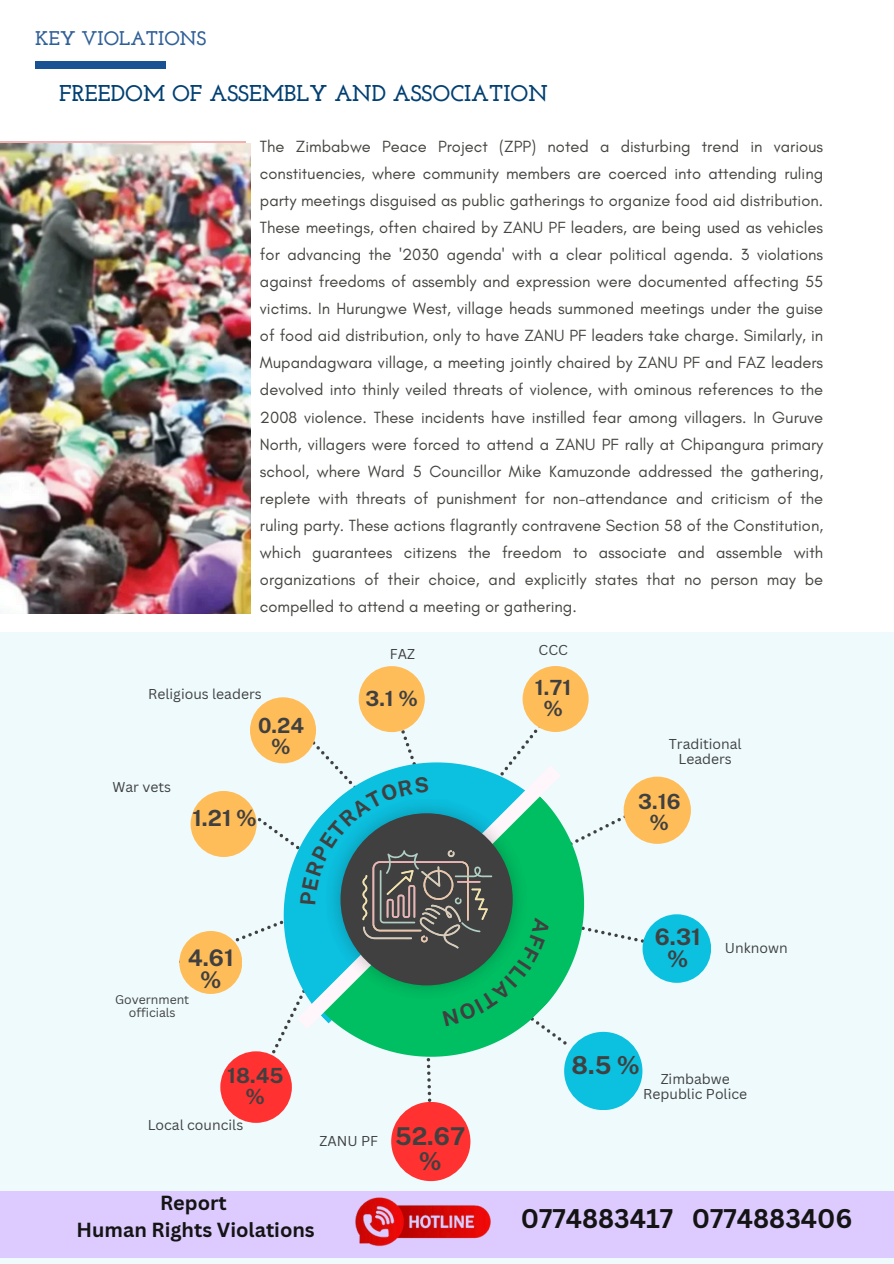
<style>
.page{position:relative;width:894px;height:1264px;background:#fff}
.page>*{position:absolute;margin:0;border:0;box-sizing:border-box;transform-origin:0 0}
.t1{font:700 26.25px "Canva Sans";color:#141414}
.t2{font:700 24.75px "Public Sans";color:#404040}
.t3{font:700 24.6px/24.6px "Public Sans";color:#404040;text-align:center}
.t4{font:700 22.95px/22.4px "Public Sans";color:#404040;text-align:center}
.t5{font:700 22.8px "Josefin Slab";color:#003f72}
.t6{font:700 22.8px/22.2px "Public Sans";color:#404040;text-align:center}
.t7{font:700 22.2px "Public Sans";color:#404040}
.t8{font:700 20.85px/20.9px "Public Sans";color:#404040;text-align:center}
.t9{font:700 19.8px/27.3px "Canva Sans";color:#141414;text-align:center}
.t10{font:700 19.65px "Josefin Slab";color:#2f5f98}
.t11{font:16.5px/27px "Glacial Indifference";color:#444440;text-align:justify}
.t12{font:13.95px/15px "Canva Sans";color:#404040;text-align:center}
.t13{font:12.15px/13px "Canva Sans";color:#404040;text-align:center}
</style>
<div class="page">
<div style="left:35px;top:61px;width:130px;height:7px;background:#185292"></div>
<div style="left:0;top:631px;width:893px;height:632px;background:#eefafc"></div>
<div style="left:0;top:1191px;width:893px;height:66px;background:#ddcbff"></div>
<img style="left:355px;top:1197px;width:136px;height:50px">
<div style="left:358px;top:666px;width:66px;height:66px;background:#ffbd59;border-radius:50%"></div>
<div style="left:391px;top:1101px;width:79px;height:80px;background:#ff3131;border-radius:50%"></div>
<div style="left:564px;top:1031px;width:78px;height:79px;background:#0cc0df;border-radius:50%"></div>
<div style="left:642px;top:914px;width:69px;height:68px;background:#0cc0df;border-radius:50%"></div>
<div style="left:623px;top:776px;width:67px;height:67px;background:#ffbd59;border-radius:50%"></div>
<div style="left:250px;top:697px;width:66px;height:66px;background:#ffbd59;border-radius:50%"></div>
<div style="left:220px;top:1051px;width:72px;height:71px;background:#ff3131;border-radius:50%"></div>
<div style="left:522px;top:666px;width:66px;height:66px;background:#ffbd59;border-radius:50%"></div>
<img style="left:1px;top:143px;width:249px;height:470px">
<svg style="left:179px;top:718px;width:465px;height:383px"></svg>
<p class="t10" style="left:35px;top:31px;width:172px">KEY VIOLATIONS</p>
<h3 class="t5" style="left:59px;top:84px;width:490px">FREEDOM OF ASSEMBLY AND ASSOCIATION</h3>
<h1 class="t11" style="left:260px;top:133px;width:564px">The Zimbabwe Peace Project (ZPP) noted a disturbing trend in various constituencies, where community members are coerced into attending ruling party meetings disguised as public gatherings to organize food aid distribution.<br>These meetings, often chaired by ZANU PF leaders, are being used as vehicles for advancing the '2030 agenda' with a clear political agenda. 3 violations against freedoms of assembly and expression were documented affecting 55 victims. In Hurungwe West, village heads summoned meetings under the guise of food aid distribution, only to have ZANU PF leaders take charge. Similarly, in Mupandagwara village, a meeting jointly chaired by ZANU PF and FAZ leaders devolved into thinly veiled threats of violence, with ominous references to the 2008 violence. These incidents have instilled fear among villagers. In Guruve North, villagers were forced to attend a ZANU PF rally at Chipangura primary school, where Ward 5 Councillor Mike Kamuzonde addressed the gathering, replete with threats of punishment for non-attendance and criticism of the ruling party. These actions flagrantly contravene Section 58 of the Constitution, which guarantees citizens the freedom to associate and assemble with organizations of their choice, and explicitly states that no person may be compelled to attend a meeting or gathering.</h1>
<p class="t12" style="left:390px;top:646px;width:27px">FAZ</p>
<p class="t12" style="left:148px;top:686px;width:115px">Religious leaders</p>
<p class="t8" style="left:365px;top:687px;width:54px">3.1 %</p>
<p class="t12" style="left:112px;top:779px;width:60px">War vets</p>
<p class="t8" style="left:258px;top:715px;width:48px">0.24 %</p>
<h2 class="t7" style="left:192px;top:805px;width:66px">1.21 %</h2>
<p class="t4" style="left:188px;top:946px;width:48px">4.61 %</p>
<h1 class="t13" style="left:115px;top:992px;width:76px">Government officials</h1>
<p class="t8" style="left:227px;top:1065px;width:58px">18.45 %</p>
<p class="t12" style="left:148px;top:1116px;width:97px">Local councils</p>
<h5 class="t12" style="left:319px;top:1133px;width:60px">ZANU PF</h5>
<p class="t9" style="left:77px;top:1188px;width:240px">Report<br>Human Rights Violations</p>
<p class="t3" style="left:395px;top:1124px;width:72px">52.67 %</p>
<p class="t12" style="left:538px;top:642px;width:31px">CCC</p>
<p class="t8" style="left:535px;top:677px;width:38px">1.71 %</p>
<h3 class="t12" style="left:668px;top:735px;width:74px">Traditional<br>Leaders</h3>
<h3 class="t8" style="left:638px;top:791px;width:44px">3.16 %</h3>
<h3 class="t6" style="left:654px;top:925px;width:47px">6.31 %</h3>
<p class="t12" style="left:724px;top:940px;width:64px">Unknown</p>
<p class="t2" style="left:571px;top:1050px;width:70px">8.5 %</p>
<p class="t12" style="left:643px;top:1071px;width:105px">Zimbabwe<br>Republic Police</p>
<p class="t1" style="left:520px;top:1200px;width:333px">0774883417 0774883406</p>
</div>
